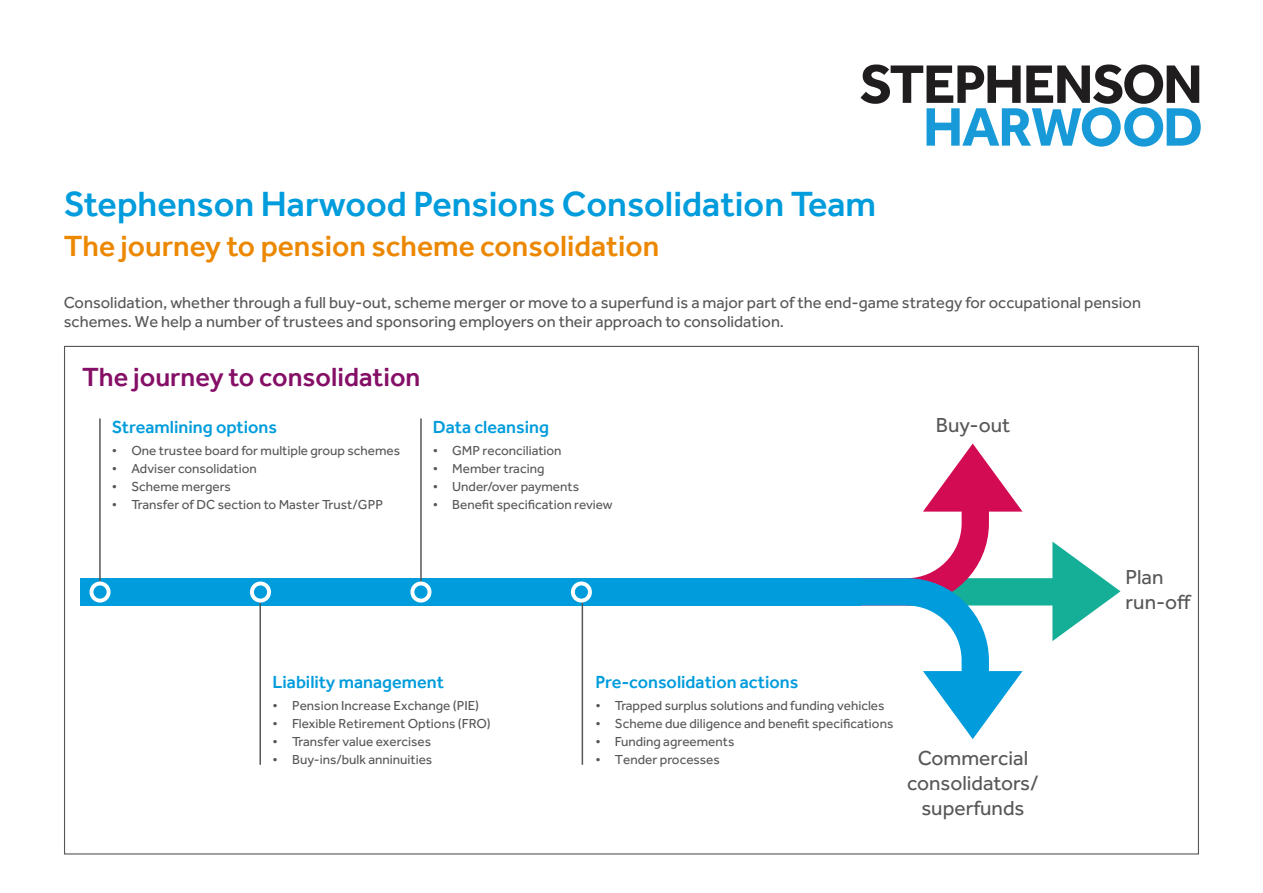
<style>
.page{position:relative;width:1263px;height:893px;background:#fff}
.page>*{position:absolute;margin:0;border:0;box-sizing:border-box;transform-origin:0 0}
.t1{font:500 36px "Effra";color:#009cdc}
.second_head{font:500 30px "Effra";color:#ec8700}
.second_head-2{font:500 27px "Effra";color:#850f66}
.t2{font:21px/25.2px "Effra";color:#575757}
.t3{font:500 18px "Effra";color:#009cdc}
.Body{font:16.5px/19.8px "Effra";color:#575757}
.t4{font:13.5px "Effra";color:#575757}
</style>
<div class="page">
<svg style="left:825px;top:444px;width:295px;height:295px"></svg>
<div style="left:81px;top:578px;width:780px;height:27px;background:#009cdc"></div>
<svg style="left:860px;top:64px;width:341px;height:83px"></svg>
<hr style="left:99px;top:418px;width:2px;height:163px;background:#575757">
<div style="left:90px;top:581px;width:21px;height:21px;background:#fff;border-radius:50%"></div>
<div style="left:93px;top:585px;width:14px;height:14px;background:#009cdc;border-radius:50%"></div>
<hr style="left:259px;top:603px;width:2px;height:162px;background:#575757">
<svg style="left:250px;top:581px;width:21px;height:21px"></svg>
<div style="left:254px;top:585px;width:13px;height:14px;background:#009cdc;border-radius:50%"></div>
<hr style="left:420px;top:418px;width:2px;height:174px;background:#575757">
<svg style="left:410px;top:581px;width:21px;height:21px"></svg>
<div style="left:414px;top:585px;width:13px;height:14px;background:#009cdc;border-radius:50%"></div>
<hr style="left:582px;top:603px;width:1px;height:162px;background:#575757">
<div style="left:571px;top:581px;width:21px;height:21px;background:#fff;border-radius:50%"></div>
<div style="left:575px;top:585px;width:13px;height:14px;background:#009cdc;border-radius:50%"></div>
<h1 class="t1" style="left:64px;top:182px;width:814px">Stephenson Harwood Pensions Consolidation Team</h1>
<p class="second_head" style="left:64px;top:228px;width:597px">The journey to pension scheme consolidation</p>
<p class="Body" style="left:64px;top:292px;width:1079px">Consolidation, whether through a full buy-out, scheme merger or move to a superfund is a major part of the end-game strategy for occupational pension schemes. We help a number of trustees and sponsoring employers on their approach to consolidation.</p>
<p class="second_head-2" style="left:82px;top:360px;width:340px">The journey to consolidation</p>
<h2 class="t3" style="left:112px;top:416px;width:167px">Streamlining options</h2>
<p class="t4" style="left:112px;top:443px;width:290px">• One trustee board for multiple group schemes</p>
<p class="t4" style="left:112px;top:461px;width:147px">• Adviser consolidation</p>
<p class="t4" style="left:112px;top:479px;width:120px">• Scheme mergers</p>
<p class="t4" style="left:112px;top:497px;width:273px">• Transfer of DC section to Master Trust/GPP</p>
<h2 class="t3" style="left:433px;top:416px;width:118px">Data cleansing</h2>
<p class="t4" style="left:433px;top:443px;width:130px">• GMP reconciliation</p>
<p class="t4" style="left:433px;top:461px;width:113px">• Member tracing</p>
<p class="t4" style="left:433px;top:479px;width:148px">• Under/over payments</p>
<p class="t4" style="left:433px;top:497px;width:181px">• Benefit specification review</p>
<h1 class="t2" style="left:936px;top:413px;width:76px">Buy-out</h1>
<h2 class="t3" style="left:273px;top:671px;width:173px">Liability management</h2>
<p class="t4" style="left:273px;top:698px;width:208px">• Pension Increase Exchange (PIE)</p>
<p class="t4" style="left:273px;top:716px;width:220px">• Flexible Retirement Options (FRO)</p>
<p class="t4" style="left:273px;top:734px;width:160px">• Transfer value exercises</p>
<p class="t4" style="left:273px;top:752px;width:161px">• Buy-ins/bulk anninuities</p>
<h2 class="t3" style="left:595px;top:671px;width:204px">Pre-consolidation actions</h2>
<p class="t4" style="left:595px;top:698px;width:291px">• Trapped surplus solutions and funding vehicles</p>
<p class="t4" style="left:595px;top:716px;width:300px">• Scheme due diligence and benefit specifications</p>
<p class="t4" style="left:595px;top:734px;width:141px">• Funding agreements</p>
<p class="t4" style="left:595px;top:752px;width:126px">• Tender processes</p>
<h1 class="t2" style="left:907px;top:745px;width:133px;text-align:center">Commercial consolidators/ superfunds</h1>
<h1 class="t2" style="left:1125px;top:564px;width:68px">Plan run-off</h1>
</div>
